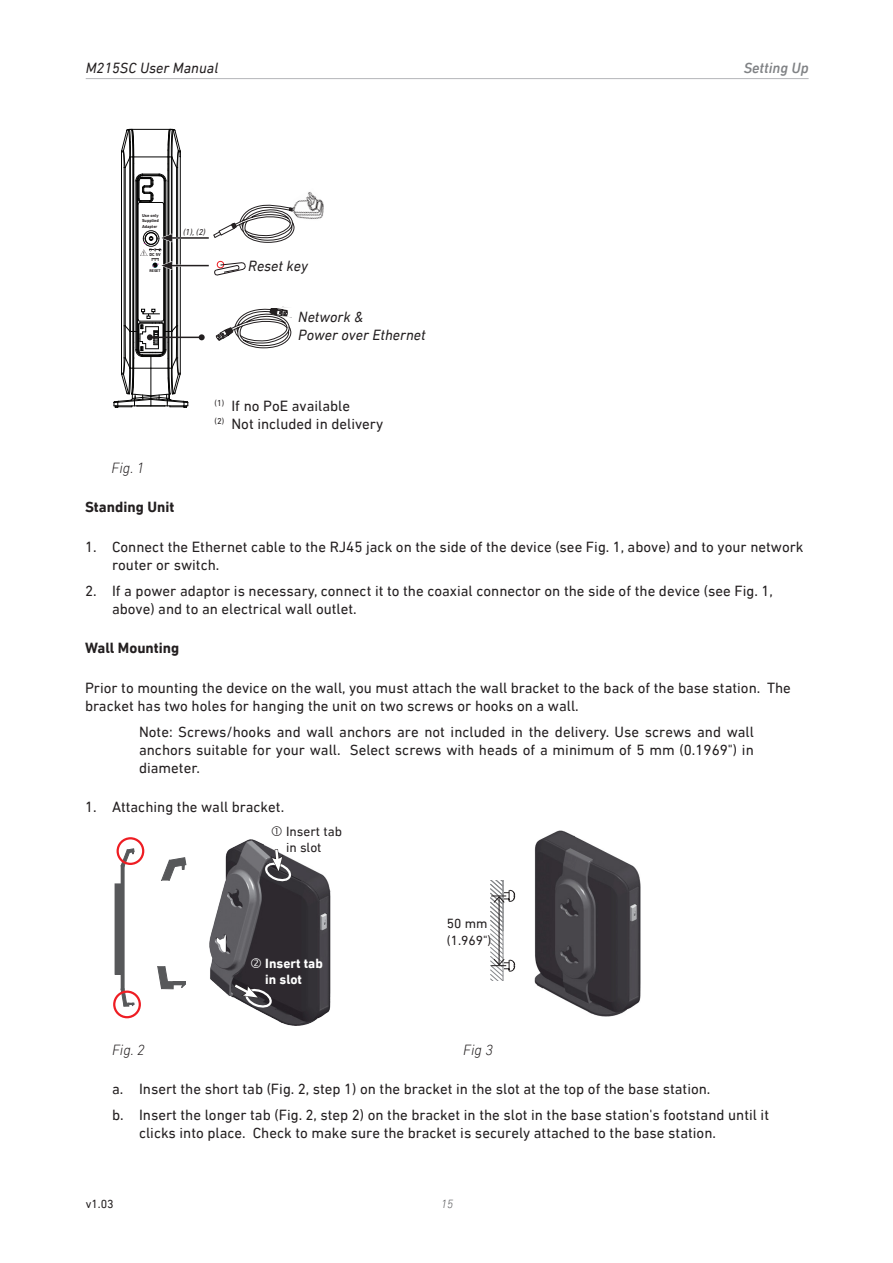
<style>
.page{position:relative;width:893px;height:1263px;background:#fff}
.page>*{position:absolute;margin:0;border:0;box-sizing:border-box;transform-origin:0 0}
.t1{font:15px/18px "DIN Next LT Pro";color:#231f20}
.t2{font:italic 15px/18px "DIN Next LT Pro";color:#231f20}
.t3{font:700 15px "DIN Next LT Pro";color:#231f20}
.t4{font:italic 300 15px "DIN Next LT Pro";color:#231f20}
.t5{font:italic 500 15px "DIN Next LT Pro";color:#808285}
.t6{font:13.5px/16.2px "DIN Next LT Pro";color:#231f20}
.t7{font:700 13.5px/16.2px "DIN Next LT Pro";color:#fff}
.t8{font:12px "DIN Next LT Pro";color:#231f20}
.t9{font:italic 300 12px "DIN Next LT Pro";color:#57585a}
.t10{font:italic 8.7px "DIN Next LT Pro";color:#231f20}
.t11{font:700 4.35px/5.2px "DIN Next LT Pro";color:#231f20;text-align:justify}
.t12{font:700 3.9px "DIN Next LT Pro";color:#231f20}
</style>
<div class="page">
<hr style="left:86px;top:78px;width:723px;height:1px;background:#bcbdc0">
<hr style="left:121px;top:152px;width:1px;height:221px;background:#050504">
<hr style="left:180px;top:157px;width:1px;height:216px;background:#050504">
<hr style="left:130px;top:157px;width:1px;height:174px;background:#050504">
<hr style="left:125px;top:168px;width:1px;height:158px;background:#050504">
<hr style="left:124px;top:168px;width:1px;height:158px;background:#050504">
<hr style="left:136px;top:181px;width:1px;height:150px;background:#050504">
<hr style="left:137px;top:181px;width:1px;height:150px;background:#050504">
<hr style="left:164px;top:181px;width:1px;height:169px;background:#050504">
<hr style="left:165px;top:181px;width:1px;height:150px;background:#050504">
<hr style="left:166px;top:181px;width:1px;height:150px;background:#050504">
<hr style="left:133px;top:157px;width:1px;height:174px;background:#050504">
<hr style="left:138px;top:204px;width:1px;height:115px;background:#050504">
<hr style="left:163px;top:204px;width:1px;height:115px;background:#050504">
<hr style="left:169px;top:157px;width:1px;height:174px;background:#050504">
<hr style="left:168px;top:157px;width:1px;height:174px;background:#050504">
<hr style="left:176px;top:168px;width:1px;height:158px;background:#050504">
<hr style="left:177px;top:168px;width:1px;height:158px;background:#050504">
<hr style="left:172px;top:157px;width:1px;height:174px;background:#050504">
<hr style="left:171px;top:157px;width:1px;height:174px;background:#050504">
<svg style="left:121px;top:129px;width:60px;height:76px"></svg>
<hr style="left:170px;top:237px;width:39px;height:2px;background:#231f20">
<hr style="left:169px;top:265px;width:30px;height:2px;background:#fff">
<hr style="left:170px;top:265px;width:39px;height:1px;background:#231f20">
<svg style="left:140px;top:230px;width:32px;height:40px"></svg>
<hr style="left:150px;top:337px;width:52px;height:1px;background:#231f20">
<svg style="left:199px;top:334px;width:6px;height:6px"></svg>
<svg style="left:114px;top:309px;width:75px;height:99px"></svg>
<svg style="left:215px;top:307px;width:77px;height:41px"></svg>
<svg style="left:213px;top:204px;width:81px;height:39px"></svg>
<img style="left:292px;top:192px;width:32px;height:29px">
<div style="left:216px;top:261px;width:8px;height:8px;border:1px solid #ee1d23;border-radius:3px"></div>
<svg style="left:214px;top:262px;width:32px;height:14px"></svg>
<img style="left:210px;top:840px;width:121px;height:185px">
<svg style="left:262px;top:845px;width:32px;height:37px"></svg>
<svg style="left:230px;top:981px;width:45px;height:27px"></svg>
<svg style="left:161px;top:857px;width:25px;height:23px"></svg>
<svg style="left:157px;top:966px;width:29px;height:23px"></svg>
<div style="left:121px;top:866px;width:3px;height:123px;border:1px solid #57585a"></div>
<div style="left:115px;top:884px;width:6px;height:90px;background:#57585a"></div>
<svg style="left:121px;top:849px;width:13px;height:18px"></svg>
<svg style="left:121px;top:988px;width:13px;height:18px"></svg>
<div style="left:117px;top:837px;width:27px;height:28px;border:2px solid #ee1d23;border-radius:50%"></div>
<div style="left:113px;top:990px;width:28px;height:28px;border:2px solid #ee1d23;border-radius:50%"></div>
<img style="left:535px;top:830px;width:105px;height:186px">
<svg style="left:490px;top:881px;width:25px;height:99px"></svg>
<svg style="left:251px;top:958px;width:10px;height:10px"></svg>
<p class="t2" style="left:86px;top:59px;width:134px">M215SC User Manual</p>
<p class="t5" style="left:744px;top:60px;width:66px">Setting Up</p>
<p class="t11" style="left:142px;top:213px;width:19px">Use only Supplied Adapter</p>
<p class="t11" style="left:149px;top:252px;width:13px">DC 5V</p>
<p class="t12" style="left:149px;top:268px;width:13px">RESET</p>
<p class="t10" style="left:183px;top:227px;width:24px">(1), (2)</p>
<p class="t2" style="left:248px;top:257px;width:61px">Reset key</p>
<p class="t2" style="left:298px;top:307px;width:129px">Network &amp;<br>Power over Ethernet</p>
<p class="t1" style="left:215px;top:397px;width:170px"><sup>(1)</sup> If no PoE available<br><sup>(2)</sup> Not included in delivery</p>
<p class="t4" style="left:112px;top:459px;width:34px">Fig. 1</p>
<p class="t3" style="left:85px;top:498px;width:91px">Standing Unit</p>
<p class="t1" style="left:112px;top:537px;width:693px;text-indent:-27px">1. Connect the Ethernet cable to the RJ45 jack on the side of the device (see Fig. 1, above) and to your network router or switch.</p>
<p class="t1" style="left:112px;top:582px;width:662px;text-indent:-27px">2. If a power adaptor is necessary, connect it to the coaxial connector on the side of the device (see Fig. 1, above) and to an electrical wall outlet.</p>
<p class="t3" style="left:85px;top:639px;width:96px">Wall Mounting</p>
<p class="t1" style="left:85px;top:678px;width:707px">Prior to mounting the device on the wall, you must attach the wall bracket to the back of the base station. The bracket has two holes for hanging the unit on two screws or hooks on a wall.</p>
<p class="t1" style="left:139px;top:723px;width:616px;text-align:justify">Note: Screws/hooks and wall anchors are not included in the delivery. Use screws and wall anchors suitable for your wall. Select screws with heads of a minimum of 5 mm (0.1969") in diameter.</p>
<p class="t1" style="left:85px;top:798px;width:201px">1. Attaching the wall bracket.</p>
<p class="t6" style="left:286px;top:823px;width:57px">Insert tab in slot</p>
<p class="t7" style="left:265px;top:955px;width:59px">Insert tab in slot</p>
<p class="t6" style="left:447px;top:915px;width:46px">50 mm (1.969")</p>
<p class="t4" style="left:112px;top:1041px;width:34px">Fig. 2</p>
<p class="t4" style="left:463px;top:1041px;width:32px">Fig 3</p>
<p class="t1" style="left:112px;top:1075px;width:658px;line-height:26.5px">a. Insert the short tab (Fig. 2, step 1) on the bracket in the slot at the top of the base station.<br>b. Insert the longer tab (Fig. 2, step 2) on the bracket in the slot in the base station's footstand until it</p>
<p class="t1" style="left:139px;top:1124px;width:578px">clicks into place. Check to make sure the bracket is securely attached to the base station.</p>
<p class="t8" style="left:86px;top:1197px;width:30px">v1.03</p>
<p class="t9" style="left:441px;top:1197px;width:14px">15</p>
</div>
